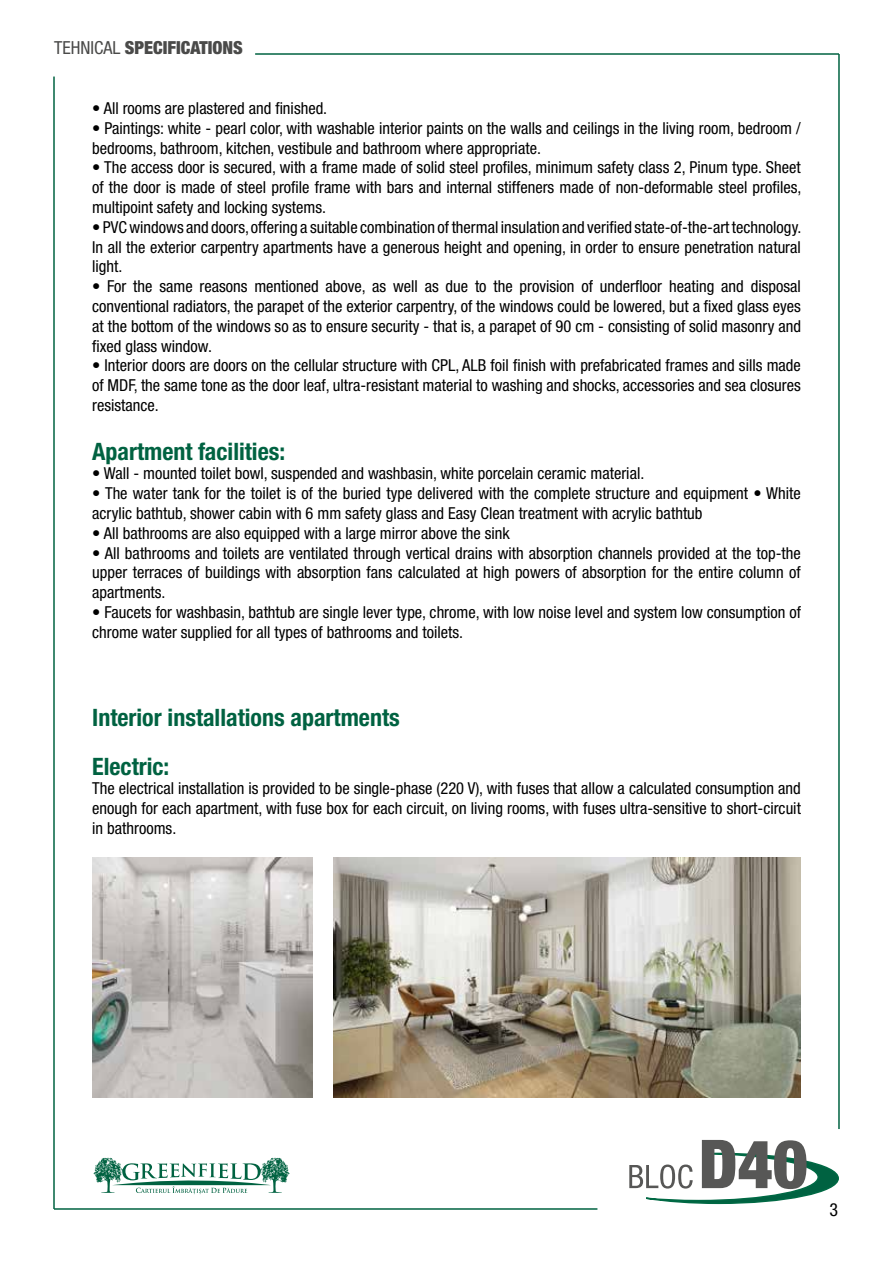
<style>
.page{position:relative;width:893px;height:1263px;background:#fff}
.page>*{position:absolute;margin:0;border:0;box-sizing:border-box;transform-origin:0 0}
.t1{font:700 condensed 24px/48.6px "Helvetica Neue LT Pro";color:#006241}
.t2{font:900 condensed 18px "Helvetica Neue LT Pro";color:#4a4a49}
.t3{font:condensed 18px "Helvetica Neue LT Pro";color:#000}
.t4{font:condensed 16.5px/19.8px "Helvetica Neue LT Pro";color:#000;text-align:justify}
.s1{font-weight:400}
</style>
<div class="page">
<hr style="left:53px;top:77px;width:2px;height:1132px;background:#006241">
<hr style="left:54px;top:1208px;width:543px;height:2px;background:#006241">
<hr style="left:838px;top:54px;width:2px;height:1075px;background:#006241">
<hr style="left:255px;top:53px;width:584px;height:2px;background:#006241">
<svg style="left:94px;top:1157px;width:196px;height:37px"></svg>
<svg style="left:629px;top:1140px;width:210px;height:65px"></svg>
<img style="left:333px;top:858px;width:468px;height:239px">
<img style="left:92px;top:858px;width:220px;height:239px">
<p class="t2" style="left:54px;top:37px;width:190px"><span class="s1">TEHNICAL</span> SPECIFICATIONS</p>
<p class="t4" style="left:92px;top:98px;width:237px">• All rooms are plastered and finished.</p>
<p class="t4" style="left:92px;top:118px;width:710px">• Paintings: white - pearl color, with washable interior paints on the walls and ceilings in the living room, bedroom / bedrooms, bathroom, kitchen, vestibule and bathroom where appropriate.</p>
<p class="t4" style="left:92px;top:158px;width:711px">• The access door is secured, with a frame made of solid steel profiles, minimum safety class 2, Pinum type. Sheet of the door is made of steel profile frame with bars and internal stiffeners made of non-deformable steel profiles, multipoint safety and locking systems.</p>
<p class="t4" style="left:92px;top:217px;width:711px">• PVC windows and doors, offering a suitable combination of thermal insulation and verified state-of-the-art technology.<br>In all the exterior carpentry apartments have a generous height and opening, in order to ensure penetration natural light.</p>
<p class="t4" style="left:92px;top:276px;width:710px">• For the same reasons mentioned above, as well as due to the provision of underfloor heating and disposal conventional radiators, the parapet of the exterior carpentry, of the windows could be lowered, but a fixed glass eyes at the bottom of the windows so as to ensure security - that is, a parapet of 90 cm - consisting of solid masonry and fixed glass window.</p>
<p class="t4" style="left:92px;top:356px;width:710px">• Interior doors are doors on the cellular structure with CPL, ALB foil finish with prefabricated frames and sills made of MDF, the same tone as the door leaf, ultra-resistant material to washing and shocks, accessories and sea closures resistance.</p>
<h1 class="t1" style="left:92px;top:426px;width:195px">Apartment facilities:</h1>
<p class="t4" style="left:92px;top:464px;width:554px">• Wall - mounted toilet bowl, suspended and washbasin, white porcelain ceramic material.</p>
<p class="t4" style="left:92px;top:483px;width:710px">• The water tank for the toilet is of the buried type delivered with the complete structure and equipment • White acrylic bathtub, shower cabin with 6 mm safety glass and Easy Clean treatment with acrylic bathtub</p>
<p class="t4" style="left:92px;top:523px;width:419px">• All bathrooms are also equipped with a large mirror above the sink</p>
<p class="t4" style="left:92px;top:543px;width:710px">• All bathrooms and toilets are ventilated through vertical drains with absorption channels provided at the top-the upper terraces of buildings with absorption fans calculated at high powers of absorption for the entire column of apartments.</p>
<p class="t4" style="left:92px;top:602px;width:710px">• Faucets for washbasin, bathtub are single lever type, chrome, with low noise level and system low consumption of chrome water supplied for all types of bathrooms and toilets.</p>
<h1 class="t1" style="left:92px;top:693px;width:309px">Interior installations apartments<br>Electric:</h1>
<p class="t4" style="left:92px;top:779px;width:710px">The electrical installation is provided to be single-phase (220 V), with fuses that allow a calculated consumption and enough for each apartment, with fuse box for each circuit, on living rooms, with fuses ultra-sensitive to short-circuit in bathrooms.</p>
<p class="t3" style="left:830px;top:1199px;width:10px">3</p>
</div>
